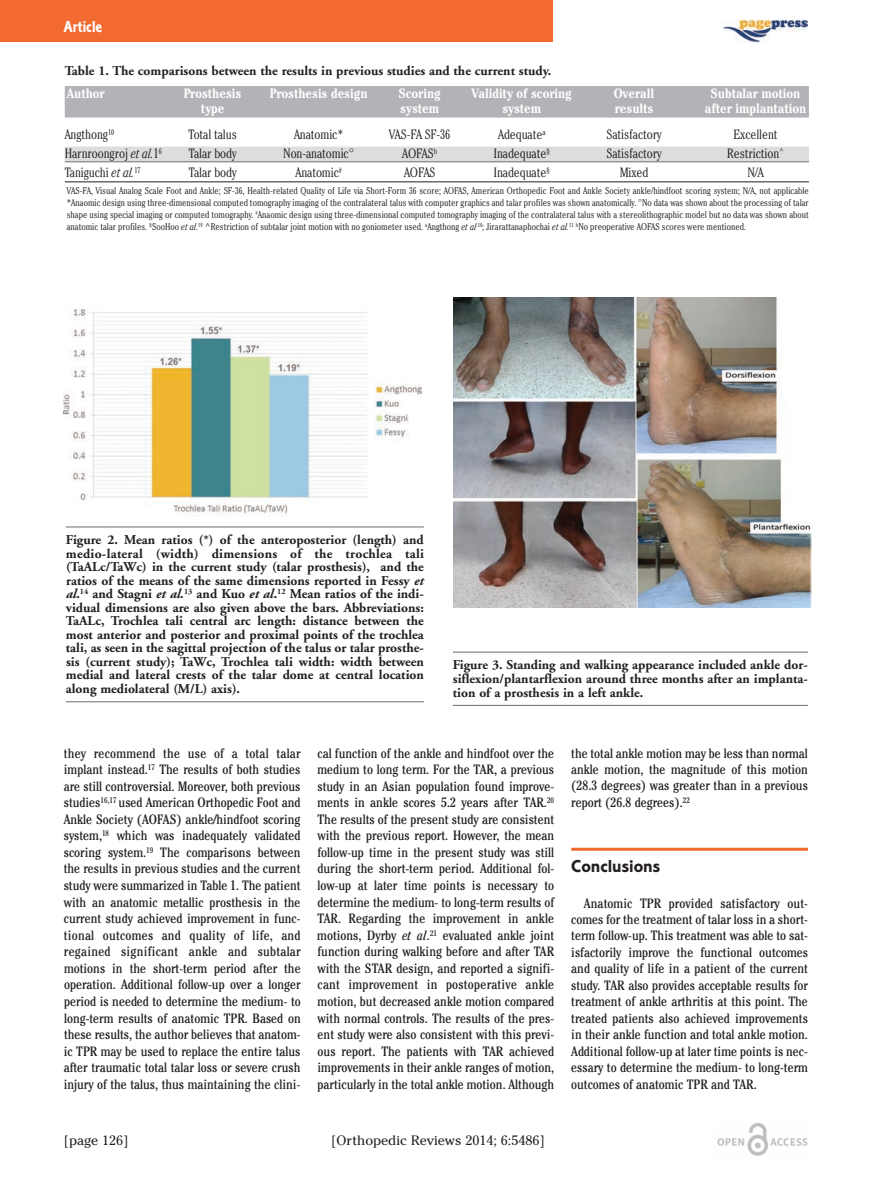
<style>
.page{position:relative;width:893px;height:1191px;background:#fff}
.page>*{position:absolute;margin:0;border:0;box-sizing:border-box;transform-origin:0 0}
.t1{font:18px "Corinthian Bold Plain";color:#231f20}
.t2{font:16.5px "Corinthian Bold Condensed Plain";color:#fff}
.t3{font:condensed 13.5px/16.5px "Cheltenham";color:#231f20;text-align:justify}
.t4{font:700 13.5px/13.5px "Adobe Garamond";color:#231f20;text-align:justify}
.t5{font:300 condensed 13.5px "Cheltenham";letter-spacing:-.01em;color:#231f20}
.t6{font:700 condensed 13.5px "Cheltenham";letter-spacing:-.01em;color:#fff}
.t7{font:13.5px "Cheltenham";color:#231f20}
.t8{font:300 condensed 9.75px/12px "Cheltenham";color:#231f20;text-align:justify}
.s1{font-style:italic}
</style>
<div class="page">
<hr style="left:571px;top:847px;width:237px;height:3px;background:#f26a30">
<div style="left:0;top:0;width:553px;height:42px;background:#f26a30"></div>
<img style="left:717px;top:1123px;width:91px;height:33px">
<img style="left:723px;top:19px;width:84px;height:24px">
<div style="left:65px;top:86px;width:744px;height:16px;background:#b2b3b7"></div>
<div style="left:65px;top:101px;width:744px;height:16px;background:#b2b3b7"></div>
<div style="left:65px;top:147px;width:744px;height:15px;background:#dcdddf"></div>
<hr style="left:65px;top:162px;width:744px;height:1px;background:#6c6d70">
<hr style="left:65px;top:182px;width:744px;height:1px;background:#231f20">
<hr style="left:66px;top:526px;width:358px;height:1px;background:#6c6d70">
<hr style="left:66px;top:701px;width:358px;height:1px;background:#6c6d70">
<img style="left:64px;top:309px;width:358px;height:206px">
<img style="left:454px;top:298px;width:358px;height:309px">
<hr style="left:453px;top:651px;width:355px;height:1px;background:#6c6d70">
<hr style="left:453px;top:705px;width:355px;height:1px;background:#6c6d70">
<p class="t2" style="left:63px;top:21px;width:40px">Article</p>
<p class="t4" style="left:65px;top:65px;width:488px">Table 1. The comparisons between the results in previous studies and the current study.</p>
<p class="t6" style="left:67px;top:89px;width:39px">Author</p>
<p class="t6" style="left:184px;top:89px;width:59px">Prosthesis</p>
<p class="t6" style="left:270px;top:89px;width:99px">Prosthesis design</p>
<p class="t6" style="left:398px;top:89px;width:44px">Scoring</p>
<p class="t6" style="left:471px;top:89px;width:102px">Validity of scoring</p>
<p class="t6" style="left:614px;top:89px;width:42px">Overall</p>
<p class="t6" style="left:711px;top:89px;width:91px">Subtalar motion</p>
<p class="t6" style="left:201px;top:104px;width:25px">type</p>
<p class="t6" style="left:400px;top:104px;width:41px">system</p>
<p class="t6" style="left:502px;top:104px;width:41px">system</p>
<p class="t6" style="left:615px;top:104px;width:40px">results</p>
<p class="t6" style="left:705px;top:104px;width:103px">after implantation</p>
<p class="t5" style="left:65px;top:129px;width:51px">Angthong<sup>10</sup></p>
<p class="t5" style="left:189px;top:129px;width:50px">Total talus</p>
<p class="t5" style="left:294px;top:129px;width:51px">Anatomic*</p>
<p class="t5" style="left:389px;top:129px;width:63px">VAS-FA SF-36</p>
<p class="t5" style="left:498px;top:129px;width:49px">Adequate<sup>a</sup></p>
<p class="t5" style="left:607px;top:129px;width:57px">Satisfactory</p>
<p class="t5" style="left:734px;top:129px;width:46px">Excellent</p>
<p class="t5" style="left:65px;top:149px;width:99px">Harnroongroj <span class="s1">et al.</span>1<sup>6</sup></p>
<p class="t5" style="left:189px;top:149px;width:49px">Talar body</p>
<p class="t5" style="left:283px;top:149px;width:72px">Non-anatomic°</p>
<p class="t5" style="left:402px;top:149px;width:37px">AOFAS<sup>b</sup></p>
<p class="t5" style="left:493px;top:149px;width:58px">Inadequate<sup>§</sup></p>
<p class="t5" style="left:607px;top:149px;width:57px">Satisfactory</p>
<p class="t5" style="left:727px;top:149px;width:58px">Restriction<sup>^</sup></p>
<p class="t5" style="left:65px;top:168px;width:77px">Taniguchi <span class="s1">et al.</span><sup>17</sup></p>
<p class="t5" style="left:189px;top:168px;width:49px">Talar body</p>
<p class="t5" style="left:295px;top:168px;width:48px">Anatomic<sup>#</sup></p>
<p class="t5" style="left:404px;top:168px;width:33px">AOFAS</p>
<p class="t5" style="left:493px;top:168px;width:58px">Inadequate<sup>§</sup></p>
<p class="t5" style="left:620px;top:168px;width:30px">Mixed</p>
<p class="t5" style="left:747px;top:168px;width:18px">N/A</p>
<p class="t8" style="left:67px;top:185px;width:744px">VAS-FA, Visual Analog Scale Foot and Ankle; SF-36, Health-related Quality of Life via Short-Form 36 score; AOFAS, American Orthopedic Foot and Ankle Society ankle/hindfoot scoring system; N/A, not applicable *Anaomic design using three-dimensional computed tomography imaging of the contralateral talus with computer graphics and talar profiles was shown anatomically. °No data was shown about the processing of talar shape using special imaging or computed tomography. <sup>#</sup>Anaomic design using three-dimensional computed tomography imaging of the contralateral talus with a stereolithographic model but no data was shown about anatomic talar profiles. <sup>§</sup>SooHoo <span class="s1">et al.</span><sup>19</sup> ^Restriction of subtalar joint motion with no goniometer used. <sup>a</sup>Angthong <span class="s1">et al</span><sup>.10</sup>; Jirarattanaphochai <span class="s1">et al.</span><sup>11</sup> <sup>b</sup>No preoperative AOFAS scores were mentioned.</p>
<p class="t4" style="left:66px;top:534px;width:360px">Figure 2. Mean ratios (*) of the anteroposterior (length) and medio-lateral (width) dimensions of the trochlea tali (TaALc/TaWc) in the current study (talar prosthesis), and the ratios of the means of the same dimensions reported in Fessy <span class="s1">et al</span>.<sup>14</sup> and Stagni <span class="s1">et al.</span><sup>13</sup> and Kuo <span class="s1">et al</span>.<sup>12</sup> Mean ratios of the indi&shy;vidual dimensions are also given above the bars. Abbreviations:<br>TaALc, Trochlea tali central arc length: distance between the most anterior and posterior and proximal points of the trochlea tali, as seen in the sagittal projection of the talus or talar prosthe&shy;sis (current study); TaWc, Trochlea tali width: width between medial and lateral crests of the talar dome at central location along mediolateral (M/L) axis).</p>
<p class="t4" style="left:453px;top:659px;width:357px">Figure 3. Standing and walking appearance included ankle dor&shy;siflexion/plantarflexion around three months after an implanta&shy;tion of a prosthesis in a left ankle.</p>
<p class="t3" style="left:64px;top:746px;width:239px">they recommend the use of a total talar implant instead.<sup>17</sup> The results of both studies are still controversial. Moreover, both previous studies<sup>16,17</sup> used American Orthopedic Foot and Ankle Society (AOFAS) ankle/hindfoot scoring system,<sup>18</sup> which was inadequately validated scoring system.<sup>19</sup> The comparisons between the results in previous studies and the current study were summarized in Table 1. The patient with an anatomic metallic prosthesis in the current study achieved improvement in func&shy;tional outcomes and quality of life, and regained significant ankle and subtalar motions in the short-term period after the operation. Additional follow-up over a longer period is needed to determine the medium- to long-term results of anatomic TPR. Based on these results, the author believes that anatom&shy;ic TPR may be used to replace the entire talus after traumatic total talar loss or severe crush injury of the talus, thus maintaining the clini-</p>
<p class="t3" style="left:317px;top:746px;width:238px">cal function of the ankle and hindfoot over the medium to long term. For the TAR, a previous study in an Asian population found improve&shy;ments in ankle scores 5.2 years after TAR.<sup>20<br></sup>The results of the present study are consistent with the previous report. However, the mean follow-up time in the present study was still during the short-term period. Additional fol&shy;low-up at later time points is necessary to determine the medium- to long-term results of TAR. Regarding the improvement in ankle motions, Dyrby <span class="s1">et al</span>.<sup>21</sup> evaluated ankle joint function during walking before and after TAR with the STAR design, and reported a signifi&shy;cant improvement in postoperative ankle motion, but decreased ankle motion compared with normal controls. The results of the pres&shy;ent study were also consistent with this previ&shy;ous report. The patients with TAR achieved improvements in their ankle ranges of motion, particularly in the total ankle motion. Although</p>
<p class="t3" style="left:571px;top:746px;width:238px">the total ankle motion may be less than normal ankle motion, the magnitude of this motion (28.3 degrees) was greater than in a previous report (26.8 degrees).<sup>22</sup></p>
<h1 class="t1" style="left:571px;top:860px;width:90px">Conclusions</h1>
<p class="t3" style="left:571px;top:896px;width:238px;text-indent:13px">Anatomic TPR provided satisfactory out&shy;comes for the treatment of talar loss in a short&shy;term follow-up. This treatment was able to sat&shy;isfactorily improve the functional outcomes and quality of life in a patient of the current study. TAR also provides acceptable results for treatment of ankle arthritis at this point. The treated patients also achieved improvements in their ankle function and total ankle motion.<br>Additional follow-up at later time points is nec&shy;essary to determine the medium- to long-term outcomes of anatomic TPR and TAR.</p>
<p class="t7" style="left:64px;top:1132px;width:66px">[page 126]</p>
<p class="t7" style="left:331px;top:1132px;width:215px">[Orthopedic Reviews 2014; 6:5486]</p>
</div>
